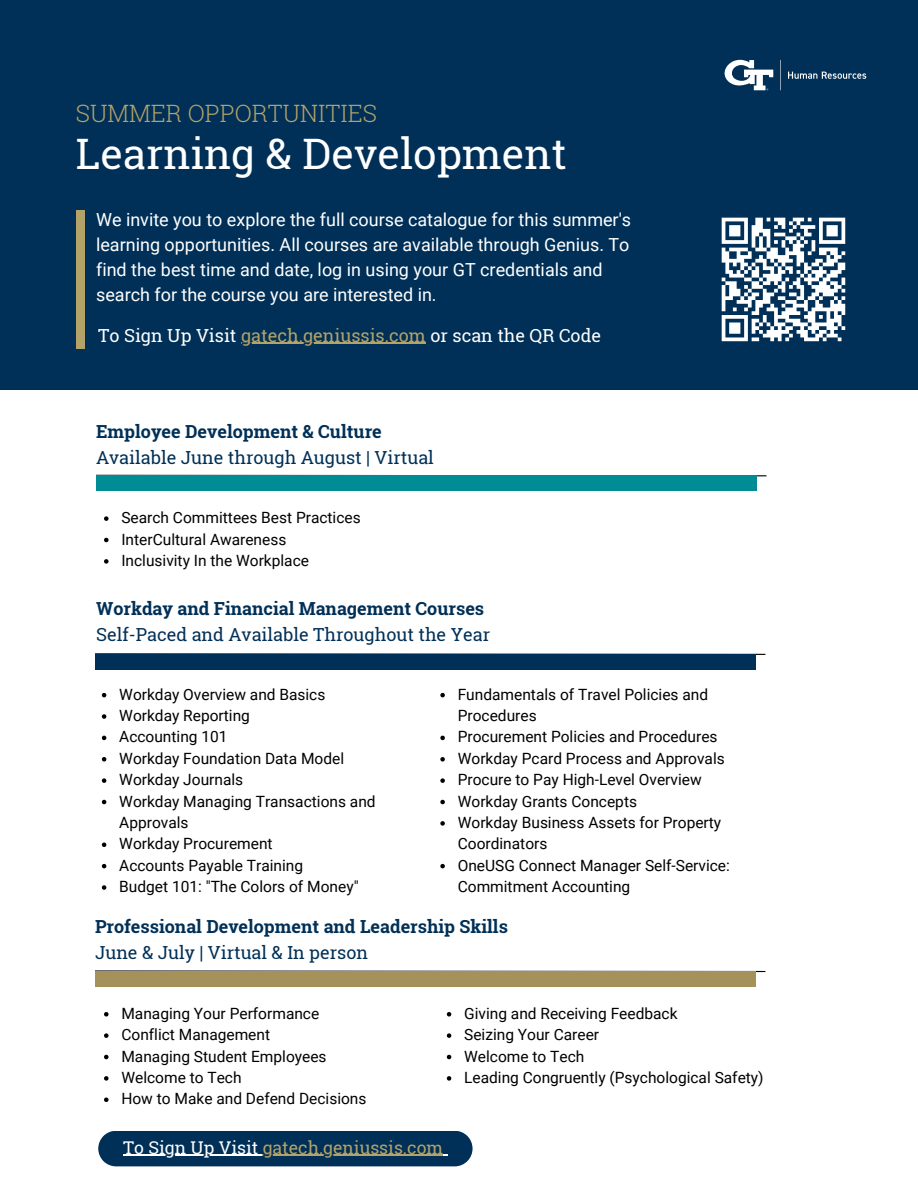
<style>
.page{position:relative;width:918px;height:1188px;background:#fff}
.page>*{position:absolute;margin:0;border:0;box-sizing:border-box;transform-origin:0 0}
.t1{font:42px "Roboto Slab";color:#fff}
.t2{font:300 24px "Roboto Slab";color:#b3a369}
.t3{font:18px/24.8px "Roboto";color:#fff}
.t4{font:18px/25.8px "Roboto Slab";color:#003057}
.t5{font:700 18px/25.8px "Roboto Slab";color:#003057}
.t6{font:18px "Roboto Slab";color:#fff}
.t7{font:17.55px "Roboto Slab";color:#b3a369}
.t8{font:15.45px/21.3px "Roboto";color:#000}
.s1{color:#b3a369}
.s2{font-weight:700}
.s3{font-weight:400}
.s4{color:#fff}
</style>
<div class="page">
<svg style="left:96px;top:474px;width:671px;height:3px"></svg>
<div style="left:96px;top:476px;width:661px;height:15px;background:#008c95"></div>
<div style="left:0;top:0;width:918px;height:389px;background:#003057"></div>
<svg style="left:725px;top:60px;width:48px;height:30px"></svg>
<svg style="left:788px;top:72px;width:78px;height:7px"></svg>
<hr style="left:780px;top:60px;width:1px;height:30px;background:#fff">
<svg style="left:95px;top:653px;width:671px;height:2px"></svg>
<div style="left:95px;top:654px;width:661px;height:15px;background:#003057"></div>
<svg style="left:95px;top:970px;width:671px;height:3px"></svg>
<div style="left:95px;top:972px;width:661px;height:15px;background:#a4925a"></div>
<div style="left:76px;top:210px;width:9px;height:139px;background:#b3a369"></div>
<svg style="left:721px;top:217px;width:125px;height:125px"></svg>
<svg style="left:104px;top:516px;width:5px;height:5px"></svg>
<svg style="left:104px;top:538px;width:5px;height:4px"></svg>
<svg style="left:104px;top:559px;width:5px;height:5px"></svg>
<svg style="left:102px;top:693px;width:4px;height:4px"></svg>
<svg style="left:102px;top:714px;width:4px;height:5px"></svg>
<svg style="left:102px;top:736px;width:4px;height:4px"></svg>
<svg style="left:102px;top:757px;width:4px;height:5px"></svg>
<svg style="left:102px;top:778px;width:4px;height:5px"></svg>
<svg style="left:102px;top:800px;width:4px;height:4px"></svg>
<svg style="left:102px;top:843px;width:4px;height:4px"></svg>
<svg style="left:102px;top:864px;width:4px;height:4px"></svg>
<svg style="left:102px;top:885px;width:4px;height:5px"></svg>
<svg style="left:440px;top:693px;width:5px;height:4px"></svg>
<svg style="left:440px;top:736px;width:5px;height:4px"></svg>
<svg style="left:440px;top:757px;width:5px;height:5px"></svg>
<svg style="left:440px;top:778px;width:5px;height:5px"></svg>
<svg style="left:440px;top:800px;width:5px;height:4px"></svg>
<svg style="left:440px;top:821px;width:5px;height:5px"></svg>
<svg style="left:440px;top:864px;width:5px;height:4px"></svg>
<svg style="left:104px;top:1012px;width:5px;height:5px"></svg>
<svg style="left:104px;top:1033px;width:5px;height:5px"></svg>
<svg style="left:104px;top:1055px;width:5px;height:4px"></svg>
<svg style="left:104px;top:1076px;width:5px;height:5px"></svg>
<svg style="left:104px;top:1098px;width:5px;height:4px"></svg>
<svg style="left:447px;top:1012px;width:4px;height:5px"></svg>
<svg style="left:447px;top:1033px;width:4px;height:5px"></svg>
<svg style="left:447px;top:1055px;width:4px;height:4px"></svg>
<svg style="left:447px;top:1076px;width:4px;height:5px"></svg>
<hr style="left:241px;top:343px;width:185px;height:1px;background:#b3a369">
<svg style="left:98px;top:1131px;width:375px;height:35px;background:#0e3b5e"></svg>
<p class="t2" style="left:76px;top:97px;width:303px">SUMMER OPPORTUNITIES</p>
<p class="t1" style="left:76px;top:125px;width:493px">Learning &amp; Development</p>
<p class="t3" style="left:96px;top:208px;width:537px">We invite you to explore the full course catalogue for this summer's learning opportunities. All courses are available through Genius. To find the best time and date, log in using your GT credentials and search for the course you are interested in.</p>
<p class="t6" style="left:98px;top:323px;width:504px">To Sign Up Visit <span class="s1">gatech.geniussis.com</span> or scan the QR Code</p>
<h3 class="t4" style="left:96px;top:418px;width:339px"><span class="s2">Employee Development &amp; Culture<br></span>Available June through August | Virtual</h3>
<h2 class="t8" style="left:121px;top:507px;width:241px">Search Committees Best Practices</h2>
<h1 class="t8" style="left:121px;top:529px;width:166px">InterCultural Awareness</h1>
<h3 class="t8" style="left:121px;top:550px;width:189px">Inclusivity In the Workplace</h3>
<p class="t4" style="left:96px;top:595px;width:396px"><span class="s2">Workday and Financial Management Courses<br></span>Self-Paced and Available Throughout the Year</p>
<p class="t8" style="left:458px;top:684px;width:252px">Fundamentals of Travel Policies and<br>Procedures</p>
<p class="t8" style="left:458px;top:726px;width:261px">Procurement Policies and Procedures</p>
<p class="t8" style="left:458px;top:748px;width:269px">Workday Pcard Process and Approvals</p>
<p class="t8" style="left:458px;top:769px;width:245px">Procure to Pay High-Level Overview</p>
<p class="t8" style="left:458px;top:791px;width:181px">Workday Grants Concepts</p>
<p class="t8" style="left:458px;top:812px;width:265px">Workday Business Assets for Property<br>Coordinators</p>
<p class="t8" style="left:458px;top:855px;width:274px">OneUSG Connect Manager Self-Service:<br>Commitment Accounting</p>
<p class="t5" style="left:95px;top:913px;width:414px">Professional Development and Leadership Skills<br><span class="s3">June &amp; July | Virtual &amp; In person</span></p>
<h3 class="t8" style="left:119px;top:684px;width:208px">Workday Overview and Basics</h3>
<p class="t8" style="left:119px;top:705px;width:132px">Workday Reporting</p>
<p class="t8" style="left:119px;top:726px;width:110px">Accounting 101</p>
<p class="t8" style="left:119px;top:748px;width:226px">Workday Foundation Data Model</p>
<h3 class="t8" style="left:119px;top:769px;width:125px">Workday Journals</h3>
<p class="t8" style="left:119px;top:791px;width:258px">Workday Managing Transactions and<br>Approvals</p>
<p class="t8" style="left:119px;top:833px;width:155px">Workday Procurement</p>
<p class="t8" style="left:119px;top:855px;width:185px">Accounts Payable Training</p>
<p class="t8" style="left:119px;top:876px;width:241px">Budget 101: "The Colors of Money"</p>
<p class="t8" style="left:121px;top:1003px;width:199px">Managing Your Performance</p>
<p class="t8" style="left:121px;top:1024px;width:150px">Conflict Management</p>
<p class="t8" style="left:121px;top:1046px;width:207px">Managing Student Employees</p>
<h3 class="t8" style="left:121px;top:1067px;width:122px">Welcome to Tech</h3>
<p class="t8" style="left:121px;top:1088px;width:247px">How to Make and Defend Decisions</p>
<p class="t7" style="left:123px;top:1135px;width:321px"><span class="s4">To Sign Up Visit</span> gatech.geniussis.com</p>
<p class="t8" style="left:464px;top:1003px;width:215px">Giving and Receiving Feedback</p>
<p class="t8" style="left:464px;top:1024px;width:136px">Seizing Your Career</p>
<p class="t8" style="left:464px;top:1046px;width:122px">Welcome to Tech</p>
<p class="t8" style="left:464px;top:1067px;width:301px">Leading Congruently (Psychological Safety)</p>
</div>
